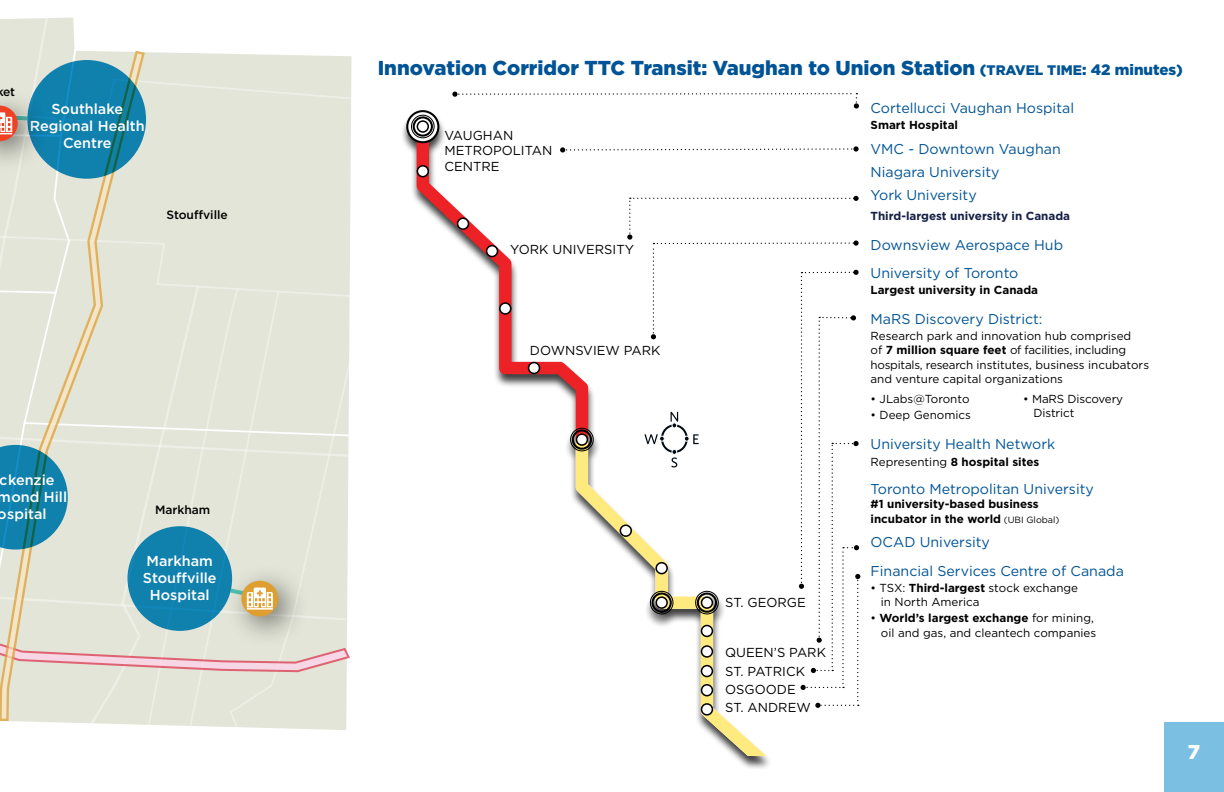
<style>
.page{position:relative;width:1224px;height:792px;background:#fff}
.page>*{position:absolute;margin:0;border:0;box-sizing:border-box;transform-origin:0 0}
.SubHead{font:900 20.1px "Gotham";color:#005496}
.t1{font:900 20px "Gotham";color:#fff}
.t2{font:500 14.4px/17.3px "Gotham";color:#fff}
.t3{font:14.2px "Gotham";color:#005496}
.t4{font:13px "Gotham";color:#000}
.t5{font:500 12px "Gotham";color:#000}
.SUBWAY_MAP-Bullets{font:11.6px/14.2px "Gotham";color:#000}
.t6{font:700 11.6px/14.2px "Gotham";color:#000}
.t7{font:700 11.6px "Gotham";color:#141f45}
.s1{font-size:15.1px}
.s2{font-size:13.8px}
.s3{font-weight:700}
.s4{font-weight:400}
.s5{font-weight:400;font-size:9px}
</style>
<div class="page">
<svg style="left:417px;top:121px;width:171px;height:325px"></svg>
<svg style="left:576px;top:434px;width:191px;height:322px"></svg>
<svg style="left:570px;top:428px;width:24px;height:23px"></svg>
<svg style="left:457px;top:217px;width:12px;height:13px"></svg>
<svg style="left:486px;top:245px;width:12px;height:12px"></svg>
<svg style="left:528px;top:362px;width:12px;height:12px"></svg>
<svg style="left:499px;top:302px;width:13px;height:13px"></svg>
<svg style="left:417px;top:165px;width:12px;height:12px"></svg>
<svg style="left:406px;top:110px;width:33px;height:33px"></svg>
<svg style="left:452px;top:92px;width:407px;height:17px"></svg>
<svg style="left:620px;top:196px;width:240px;height:520px"></svg>
<svg style="left:560px;top:146px;width:299px;height:7px"></svg>
<svg style="left:229px;top:721px;width:118px;height:9px"></svg>
<svg style="left:0;top:17px;width:352px;height:704px;background:#cedad2"></svg>
<div style="left:1164px;top:722px;width:60px;height:70px;background:#7bc0e2"></div>
<p class="t5" style="left:-4px;top:84px;width:20px">ket</p>
<p class="t2" style="left:30px;top:100px;width:117px;text-align:center">Southlake<br>Regional Health<br>Centre</p>
<p class="t5" style="left:166px;top:207px;width:63px">Stouffville</p>
<p class="t2" style="left:-2px;top:471px;width:71px">ckenzie mond Hill ospital</p>
<p class="t5" style="left:155px;top:501px;width:57px">Markham</p>
<p class="t2" style="left:143px;top:552px;width:75px">Markham<br>Stouffville</p>
<p class="t2" style="left:150px;top:586px;width:61px">Hospital</p>
<p class="SubHead" style="left:378px;top:54px;width:807px">Innovation Corridor TTC Transit: Vaughan to Union Station <span class="s1">(</span><span class="s2">TRAVEL TIME</span><span class="s1">: 42 minutes)</span></p>
<p class="t4" style="left:444px;top:127px;width:70px">VAUGHAN</p>
<p class="t4" style="left:444px;top:142px;width:109px">METROPOLITAN</p>
<p class="t4" style="left:444px;top:158px;width:57px">CENTRE</p>
<p class="t4" style="left:510px;top:242px;width:125px">YORK UNIVERSITY</p>
<p class="t4" style="left:530px;top:342px;width:132px">DOWNSVIEW PARK</p>
<p class="t4" style="left:725px;top:594px;width:82px">ST. GEORGE</p>
<p class="t4" style="left:725px;top:644px;width:102px">QUEEN’S PARK</p>
<p class="t4" style="left:725px;top:663px;width:81px">ST. PATRICK</p>
<p class="t4" style="left:725px;top:681px;width:72px">OSGOODE</p>
<p class="t4" style="left:725px;top:699px;width:87px">ST. ANDREW</p>
<p class="t3" style="left:871px;top:99px;width:205px">Cortellucci Vaughan Hospital</p>
<p class="t6" style="left:871px;top:118px;width:89px">Smart Hospital</p>
<p class="t3" style="left:871px;top:140px;width:192px">VMC - Downtown Vaughan</p>
<p class="t3" style="left:871px;top:163px;width:131px">Niagara University</p>
<p class="t3" style="left:871px;top:186px;width:108px">York University</p>
<p class="t7" style="left:871px;top:208px;width:201px">Third-largest university in Canada</p>
<p class="t3" style="left:871px;top:236px;width:194px">Downsview Aerospace Hub</p>
<p class="t3" style="left:871px;top:264px;width:149px">University of Toronto</p>
<p class="t6" style="left:871px;top:283px;width:169px">Largest university in Canada</p>
<p class="t3" style="left:871px;top:310px;width:173px">MaRS Discovery District:</p>
<p class="SUBWAY_MAP-Bullets" style="left:871px;top:329px;width:280px">Research park and innovation hub comprised<br>of <span class="s3">7 million square feet</span> of facilities, including hospitals, research institutes, business incubators and venture capital organizations</p>
<p class="SUBWAY_MAP-Bullets" style="left:871px;top:391px;width:100px">• JLabs@Toronto</p>
<p class="SUBWAY_MAP-Bullets" style="left:871px;top:407px;width:102px">• Deep Genomics</p>
<p class="SUBWAY_MAP-Bullets" style="left:1034px;top:391px;width:91px;text-indent:-10px">• MaRS Discovery<br>District</p>
<p class="t3" style="left:871px;top:435px;width:186px">University Health Network</p>
<p class="t6" style="left:871px;top:454px;width:170px"><span class="s4">Representing</span> 8 hospital sites</p>
<p class="t3" style="left:871px;top:480px;width:225px">Toronto Metropolitan University</p>
<p class="t6" style="left:871px;top:497px;width:190px">#1 university-based business incubator in the world <span class="s5">(UBI Global)</span></p>
<p class="t3" style="left:871px;top:533px;width:121px">OCAD University</p>
<p class="t3" style="left:871px;top:562px;width:255px">Financial Services Centre of Canada</p>
<p class="SUBWAY_MAP-Bullets" style="left:881px;top:581px;width:199px;text-indent:-10px">• TSX: <span class="s3">Third-largest</span> stock exchange in North America</p>
<p class="SUBWAY_MAP-Bullets" style="left:871px;top:611px;width:227px;text-align:right">• <span class="s3">World’s largest exchange</span> for mining, oil and gas, and cleantech companies</p>
<h2 class="t1" style="left:1188px;top:738px;width:14px">7</h2>
</div>
